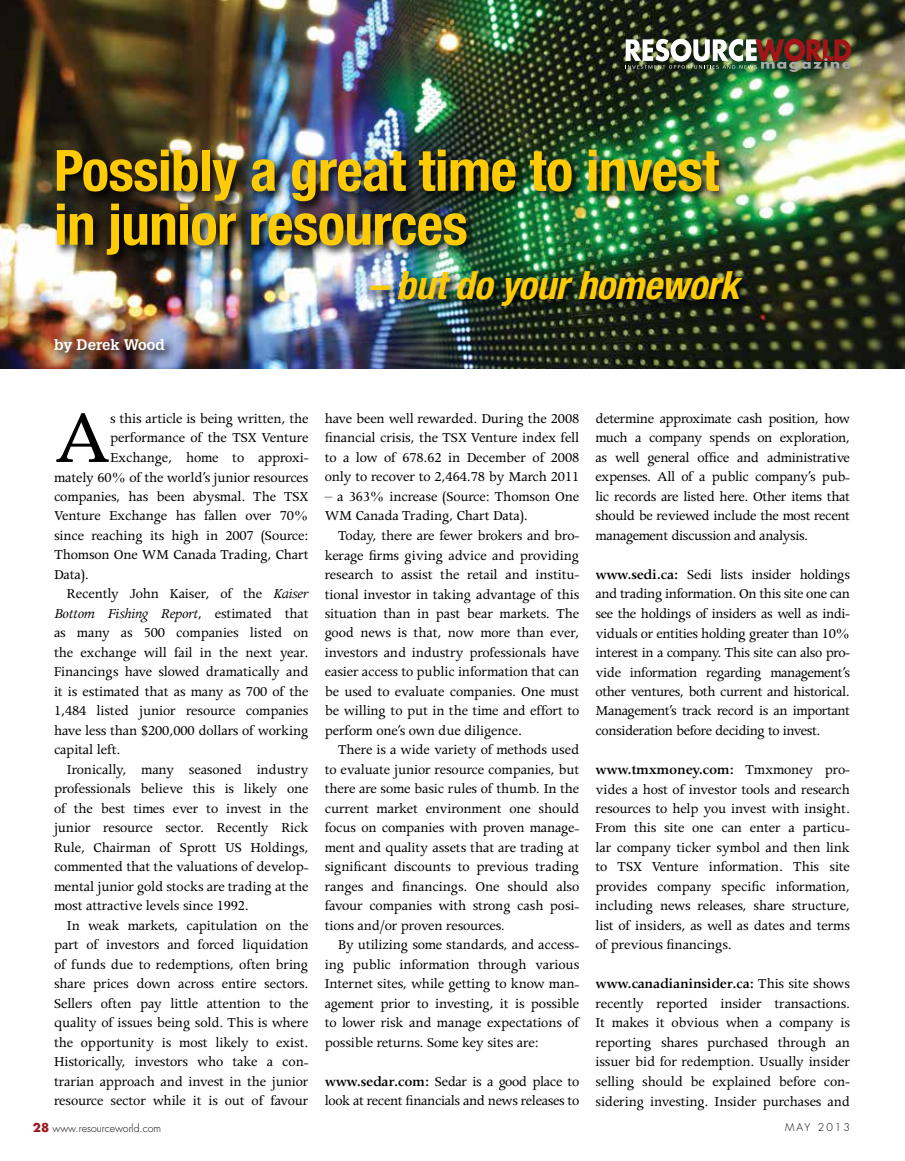
<style>
.page{position:relative;width:905px;height:1161px;background:#fff}
.page>*{position:absolute;margin:0;border:0;box-sizing:border-box;transform-origin:0 0}
.t1{font:83.1px "Apollo";color:#000}
.t2{font:700 condensed 57px/54px "Helvetica Neue";letter-spacing:-.01em;color:#ffcb05}
.t3{font:italic 700 condensed 39px "Helvetica Neue";letter-spacing:-.01em;color:#ffcb05}
.t4{font:15.3px/19.5px "Apollo";letter-spacing:-.01em;color:#000;text-align:justify}
.t5{font:italic 15.3px "Apollo";letter-spacing:-.025em;color:#000}
.t6{font:700 15px "Glypha";color:#fff}
.t7{font:300 10.5px "Futura";color:#000}
.s1{font-style:italic}
.s2{font-style:normal}
.s3{font-weight:600}
.s4{font-weight:700;font-size:12px;color:#981b1e}
</style>
<div class="page">
<img style="left:0;top:0;width:904px;height:368px">
<img style="left:51px;top:146px;width:702px;height:218px">
<img style="left:625px;top:39px;width:225px;height:33px">
<h2 class="t2" style="left:54px;top:143px;width:666px">Possibly a great time to invest in junior resources</h2>
<h3 class="t3" style="left:368px;top:261px;width:372px">– but do your homework</h3>
<p class="t6" style="left:54px;top:335px;width:112px">by Derek Wood</p>
<h1 class="t1" style="left:54px;top:392px;width:58px">A</h1>
<p class="t4" style="left:110px;top:409px;width:200px">s this article is being written, the</p>
<p class="t4" style="left:110px;top:429px;width:200px">performance of the TSX Venture</p>
<p class="t4" style="left:110px;top:448px;width:200px">Exchange, home to approxi-</p>
<p class="t4" style="left:54px;top:468px;width:256px">mately 60% of the world’s junior resources</p>
<p class="t4" style="left:54px;top:487px;width:256px">companies, has been abysmal. The TSX</p>
<p class="t4" style="left:54px;top:507px;width:256px">Venture Exchange has fallen over 70%</p>
<p class="t4" style="left:54px;top:526px;width:256px">since reaching its high in 2007 (Source:</p>
<p class="t4" style="left:54px;top:546px;width:256px">Thomson One WM Canada Trading, Chart</p>
<p class="t4" style="left:54px;top:565px;width:36px">Data).</p>
<p class="t4" style="left:67px;top:585px;width:243px">Recently John Kaiser, of the <span class="s1">Kaiser</span></p>
<p class="t5" style="left:54px;top:605px;width:256px">Bottom Fishing Report<span class="s2">, estimated that</span></p>
<p class="t4" style="left:54px;top:624px;width:256px">as many as 500 companies listed on</p>
<p class="t4" style="left:54px;top:643px;width:256px">the exchange will fail in the next year.</p>
<p class="t4" style="left:54px;top:663px;width:256px">Financings have slowed dramatically and</p>
<p class="t4" style="left:54px;top:682px;width:256px">it is estimated that as many as 700 of the</p>
<p class="t4" style="left:54px;top:702px;width:256px">1,484 listed junior resource companies</p>
<p class="t4" style="left:54px;top:721px;width:256px">have less than $200,000 dollars of working</p>
<p class="t4" style="left:54px;top:741px;width:68px">capital left.</p>
<p class="t4" style="left:67px;top:760px;width:243px">Ironically, many seasoned industry</p>
<p class="t4" style="left:54px;top:780px;width:256px">professionals believe this is likely one</p>
<p class="t4" style="left:54px;top:799px;width:256px">of the best times ever to invest in the</p>
<p class="t4" style="left:54px;top:819px;width:256px">junior resource sector. Recently Rick</p>
<p class="t4" style="left:54px;top:838px;width:256px">Rule, Chairman of Sprott US Holdings,</p>
<p class="t4" style="left:54px;top:858px;width:256px">commented that the valuations of develop-</p>
<p class="t4" style="left:54px;top:877px;width:256px">mental junior gold stocks are trading at the</p>
<p class="t4" style="left:54px;top:897px;width:196px">most attractive levels since 1992.</p>
<p class="t4" style="left:67px;top:916px;width:243px">In weak markets, capitulation on the</p>
<p class="t4" style="left:54px;top:936px;width:256px">part of investors and forced liquidation</p>
<p class="t4" style="left:54px;top:955px;width:256px">of funds due to redemptions, often bring</p>
<p class="t4" style="left:54px;top:975px;width:256px">share prices down across entire sectors.</p>
<p class="t4" style="left:54px;top:994px;width:256px">Sellers often pay little attention to the</p>
<p class="t4" style="left:54px;top:1014px;width:256px">quality of issues being sold. This is where</p>
<p class="t4" style="left:54px;top:1033px;width:256px">the opportunity is most likely to exist.</p>
<p class="t4" style="left:54px;top:1053px;width:256px">Historically, investors who take a con-</p>
<p class="t4" style="left:54px;top:1072px;width:256px">trarian approach and invest in the junior</p>
<p class="t4" style="left:54px;top:1092px;width:256px">resource sector while it is out of favour</p>
<p class="t4" style="left:325px;top:409px;width:256px">have been well rewarded. During the 2008 financial crisis, the TSX Venture index fell to a low of 678.62 in December of 2008 only to recover to 2,464.78 by March 2011</p>
<p class="t4" style="left:325px;top:487px;width:256px">– a 363% increase (Source: Thomson One<br>WM Canada Trading, Chart Data).</p>
<p class="t4" style="left:325px;top:526px;width:256px;text-indent:13px">Today, there are fewer brokers and bro&shy;kerage firms giving advice and providing research to assist the retail and institu&shy;tional investor in taking advantage of this situation than in past bear markets. The good news is that, now more than ever, investors and industry professionals have easier access to public information that can be used to evaluate companies. One must be willing to put in the time and effort to perform one’s own due diligence.</p>
<p class="t4" style="left:325px;top:741px;width:256px;text-indent:13px">There is a wide variety of methods used to evaluate junior resource companies, but there are some basic rules of thumb. In the current market environment one should focus on companies with proven manage&shy;ment and quality assets that are trading at significant discounts to previous trading ranges and financings. One should also favour companies with strong cash posi&shy;tions and/or proven resources.</p>
<p class="t4" style="left:325px;top:936px;width:256px;text-indent:13px">By utilizing some standards, and access&shy;ing public information through various Internet sites, while getting to know man&shy;agement prior to investing, it is possible to lower risk and manage expectations of possible returns. Some key sites are:</p>
<p class="t4" style="left:325px;top:1072px;width:256px"><span class="s3">www.sedar.com:</span> Sedar is a good place to look at recent financials and news releases to</p>
<p class="t4" style="left:595px;top:409px;width:256px">determine approximate cash position, how much a company spends on exploration, as well general office and administrative expenses. All of a public company’s pub&shy;lic records are listed here. Other items that should be reviewed include the most recent management discussion and analysis.</p>
<p class="t4" style="left:595px;top:565px;width:256px"><span class="s3">www.sedi.ca:</span> Sedi lists insider holdings and trading information. On this site one can see the holdings of insiders as well as indi&shy;viduals or entities holding greater than 10% interest in a company. This site can also pro&shy;vide information regarding management’s other ventures, both current and historical.<br>Management’s track record is an important consideration before deciding to invest.</p>
<p class="t4" style="left:595px;top:760px;width:256px"><span class="s3">www.tmxmoney.com:</span> Tmxmoney pro&shy;vides a host of investor tools and research resources to help you invest with insight.<br>From this site one can enter a particu&shy;lar company ticker symbol and then link to TSX Venture information. This site provides company specific information, including news releases, share structure, list of insiders, as well as dates and terms of previous financings.</p>
<p class="t4" style="left:595px;top:975px;width:256px"><span class="s3">www.canadianinsider.ca:</span> This site shows recently reported insider transactions.<br>It makes it obvious when a company is reporting shares purchased through an issuer bid for redemption. Usually insider selling should be explained before con&shy;sidering investing. Insider purchases and</p>
<p class="t7" style="left:33px;top:1122px;width:130px"><span class="s4">28</span> www.resourceworld.com</p>
<p class="t7" style="left:785px;top:1121px;width:66px">MAY 2013</p>
</div>
